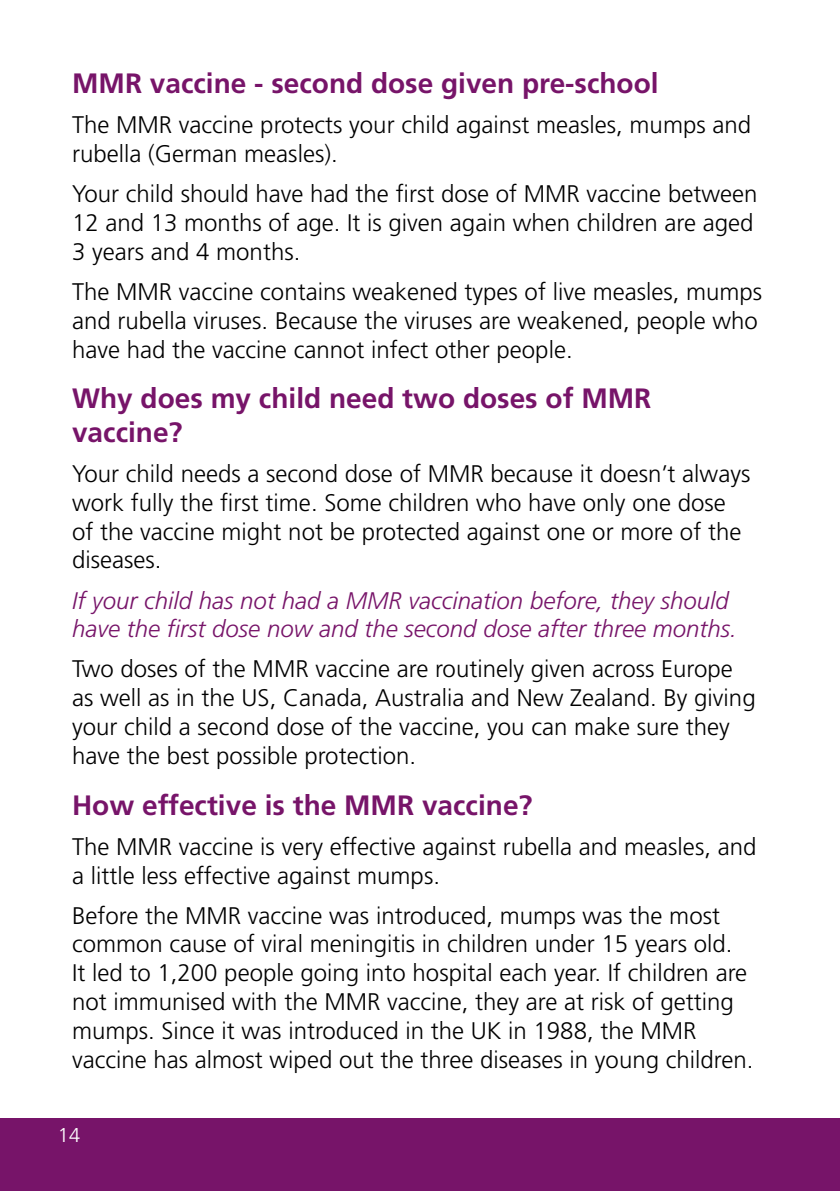
<style>
.page{position:relative;width:840px;height:1191px;background:#fff}
.page>*{position:absolute;margin:0;border:0;box-sizing:border-box;transform-origin:0 0}
.t1{font:700 28px/33.6px "Frutiger LT Std";color:#771469}
.t2{font:300 24px/28.8px "Frutiger LT Std";color:#000}
.t3{font:italic 300 24px/28.8px "Frutiger LT Std";color:#771469}
.t4{font:300 20px "Frutiger LT Std";color:#fff}
</style>
<div class="page">
<div style="left:0;top:1119px;width:839px;height:72px;background:#771469"></div>
<p class="t1" style="left:72px;top:67px;width:587px">MMR vaccine - second dose given pre-school</p>
<p class="t2" style="left:72px;top:111px;width:680px">The MMR vaccine protects your child against measles, mumps and rubella (German measles).</p>
<p class="t2" style="left:72px;top:180px;width:686px">Your child should have had the first dose of MMR vaccine between<br>12 and 13 months of age. It is given again when children are aged<br>3 years and 4 months.</p>
<p class="t2" style="left:72px;top:277px;width:691px">The MMR vaccine contains weakened types of live measles, mumps and rubella viruses. Because the viruses are weakened, people who have had the vaccine cannot infect other people.</p>
<p class="t1" style="left:72px;top:382px;width:580px">Why does my child need two doses of MMR vaccine?</p>
<p class="t2" style="left:72px;top:459px;width:679px">Your child needs a second dose of MMR because it doesn’t always work fully the first time. Some children who have only one dose of the vaccine might not be protected against one or more of the diseases.</p>
<p class="t3" style="left:72px;top:586px;width:666px">If your child has not had a MMR vaccination before, they should have the first dose now and the second dose after three months.</p>
<p class="t2" style="left:72px;top:655px;width:684px">Two doses of the MMR vaccine are routinely given across Europe as well as in the US, Canada, Australia and New Zealand. By giving your child a second dose of the vaccine, you can make sure they have the best possible protection.</p>
<p class="t1" style="left:72px;top:788px;width:462px">How effective is the MMR vaccine?</p>
<p class="t2" style="left:72px;top:832px;width:685px">The MMR vaccine is very effective against rubella and measles, and a little less effective against mumps.</p>
<p class="t2" style="left:72px;top:901px;width:682px">Before the MMR vaccine was introduced, mumps was the most common cause of viral meningitis in children under 15 years old.<br>It led to 1,200 people going into hospital each year. If children are not immunised with the MMR vaccine, they are at risk of getting mumps. Since it was introduced in the UK in 1988, the MMR vaccine has almost wiped out the three diseases in young children.</p>
<p class="t4" style="left:58px;top:1123px;width:24px">14</p>
</div>
